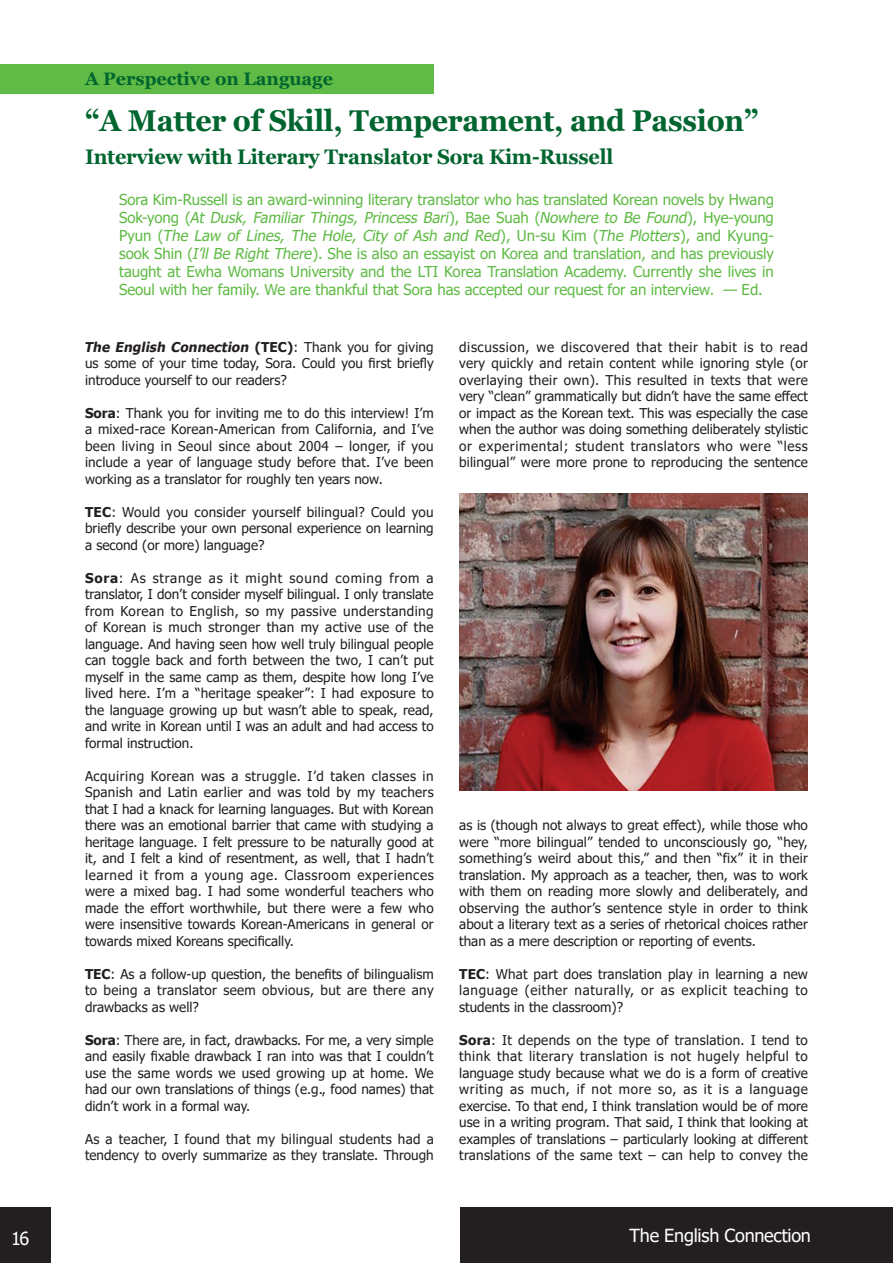
<style>
.page{position:relative;width:893px;height:1263px;background:#fff}
.page>*{position:absolute;margin:0;border:0;box-sizing:border-box;transform-origin:0 0}
.t1{font:700 30px "Georgia";letter-spacing:-.01em;color:#00652e;scale:.95 1}
.t2{font:700 21px "Georgia";letter-spacing:-.01em;color:#00652e;scale:.95 1}
.t3{font:18px "Tahoma";letter-spacing:-.015em;color:#fff}
.t4{font:700 18px "Georgia";color:#00652e}
.t5{font:15px/18px "Tahoma";letter-spacing:-.005em;color:#60bb46;text-align:justify}
.t6{font:13.5px/16.5px "Tahoma";color:#231f20;text-align:justify}
.s1{font-style:italic}
.s2{font-weight:700;font-style:italic}
.s3{font-weight:700}
</style>
<div class="page">
<div style="left:0;top:1208px;width:50px;height:55px;background:#231f20"></div>
<div style="left:460px;top:1208px;width:433px;height:55px;background:#231f20"></div>
<img style="left:459px;top:493px;width:349px;height:298px">
<div style="left:0;top:64px;width:434px;height:30px;background:#60bb46"></div>
<p class="t4" style="left:85px;top:67px;width:249px">A Perspective on Language</p>
<p class="t1" style="left:85px;top:101px;width:711px">“A Matter of Skill, Temperament, and Passion”</p>
<p class="t2" style="left:85px;top:143px;width:557px">Interview with Literary Translator Sora Kim-Russell</p>
<p class="t5" style="left:119px;top:192px;width:656px">Sora Kim-Russell is an award-winning literary translator who has translated Korean novels by Hwang S o k-yo n g (<span class="s1">At Dusk, Familiar Things, Princess Bari</span>) , B a e S u a h ( <span class="s1">Nowhere to Be Found</span>) , H ye -yo u n g P y u n (<span class="s1">The Law of Lines, The Hole, City of Ash and Red</span>) , U n - s u K i m (<span class="s1">The Plotters</span>) , a n d Ky u n g - sook Shin (<span class="s1">I’ll Be Right There</span>). She is also an essayist on Korea and translation, and has previously taught at Ewha Womans University and the LTI Korea Translation Academy. Currently she lives in Seoul with her family. We are thankful that Sora has accepted our request for an interview. — Ed.</p>
<p class="t6" style="left:84px;top:339px;width:351px"><span class="s2">The English Connection</span> <span class="s3">(TEC)</span>: Thank you for giving us some of your time today, Sora. Could you first briefly introduce yourself to our readers?</p>
<p class="t6" style="left:85px;top:405px;width:350px"><span class="s3">Sora</span>: Thank you for inviting me to do this interview! I’m a mixed-race Korean-American from California, and I’ve been living in Seoul since about 2004 – longer, if you include a year of language study before that. I’ve been working as a translator for roughly ten years now.</p>
<p class="t6" style="left:85px;top:504px;width:350px"><span class="s3">TEC</span>: Would you consider yourself bilingual? Could you briefly describe your own personal experience on learning a second (or more) language?</p>
<p class="t6" style="left:85px;top:570px;width:350px"><span class="s3">Sora</span>: As strange as it might sound coming from a translator, I don’t consider myself bilingual. I only translate from Korean to English, so my passive understanding of Korean is much stronger than my active use of the language. And having seen how well truly bilingual people can toggle back and forth between the two, I can’t put myself in the same camp as them, despite how long I’ve lived here. I’m a “heritage speaker”: I had exposure to the language growing up but wasn’t able to speak, read, and write in Korean until I was an adult and had access to formal instruction.</p>
<p class="t6" style="left:85px;top:768px;width:350px">Acquiring Korean was a struggle. I’d taken classes in Spanish and Latin earlier and was told by my teachers that I had a knack for learning languages. But with Korean there was an emotional barrier that came with studying a heritage language. I felt pressure to be naturally good at it, and I felt a kind of resentment, as well, that I hadn’t learned it from a young age. Classroom experiences were a mixed bag. I had some wonderful teachers who made the effort worthwhile, but there were a few who were insensitive towards Korean-Americans in general or towards mixed Koreans specifically.</p>
<p class="t6" style="left:85px;top:966px;width:350px"><span class="s3">TEC</span>: As a follow-up question, the benefits of bilingualism to being a translator seem obvious, but are there any drawbacks as well?</p>
<p class="t6" style="left:85px;top:1032px;width:350px"><span class="s3">Sora</span>: There are, in fact, drawbacks. For me, a very simple and easily fixable drawback I ran into was that I couldn’t use the same words we used growing up at home. We had our own translations of things (e.g., food names) that didn’t work in a formal way.</p>
<p class="t6" style="left:85px;top:1131px;width:350px">As a teacher, I found that my bilingual students had a tendency to overly summarize as they translate. Through</p>
<p class="t6" style="left:459px;top:339px;width:350px">discussion, we discovered that their habit is to read very quickly and retain content while ignoring style (or overlaying their own). This resulted in texts that were very “clean” grammatically but didn’t have the same effect or impact as the Korean text. This was especially the case when the author was doing something deliberately stylistic or experimental; student translators who were “less bilingual” were more prone to reproducing the sentence</p>
<p class="t6" style="left:459px;top:818px;width:350px">as is (though not always to great effect), while those who were “more bilingual” tended to unconsciously go, “hey, something’s weird about this,” and then “fix” it in their translation. My approach as a teacher, then, was to work with them on reading more slowly and deliberately, and observing the author’s sentence style in order to think about a literary text as a series of rhetorical choices rather than as a mere description or reporting of events.</p>
<p class="t6" style="left:459px;top:966px;width:350px"><span class="s3">TEC</span>: What part does translation play in learning a new language (either naturally, or as explicit teaching to students in the classroom)?</p>
<p class="t6" style="left:459px;top:1032px;width:350px"><span class="s3">Sora</span>: It depends on the type of translation. I tend to think that literary translation is not hugely helpful to language study because what we do is a form of creative writing as much, if not more so, as it is a language exercise. To that end, I think translation would be of more use in a writing program. That said, I think that looking at examples of translations – particularly looking at different translations of the same text – can help to convey the</p>
<p class="t3" style="left:11px;top:1226px;width:20px">16</p>
<p class="t3" style="left:630px;top:1223px;width:183px">The English Connection</p>
</div>
